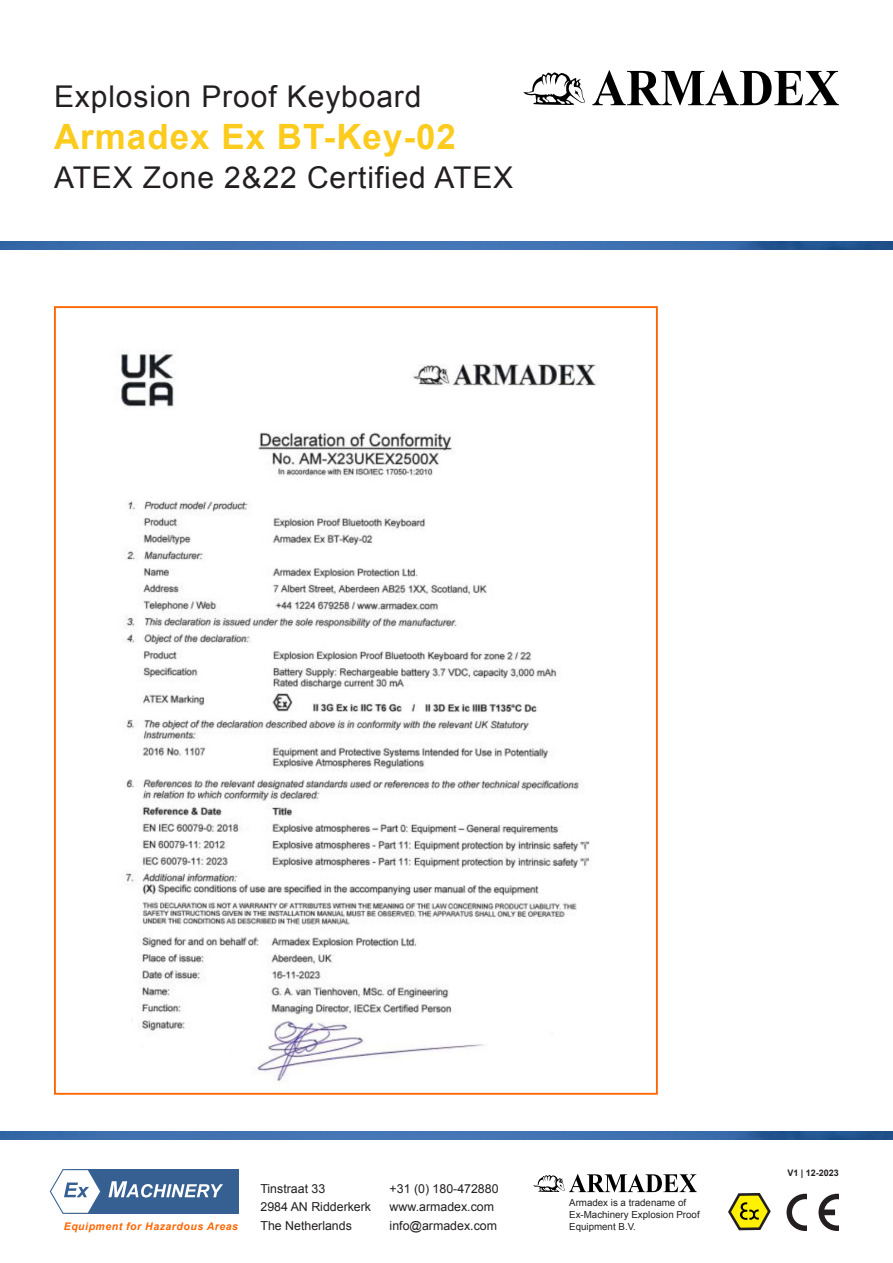
<style>
.page{position:relative;width:893px;height:1263px;background:#fff}
.page>*{position:absolute;margin:0;border:0;box-sizing:border-box;transform-origin:0 0}
.t1{font:700 34.95px "Arial";letter-spacing:.03em;color:#fbcb1d}
.t2{font:30px "Arial";letter-spacing:.03em;color:#231f20}
.t3{font:12.3px "Arial";color:#231f20}
.t4{font:italic 700 10.5px "Arial";letter-spacing:.05em;color:#ff6501}
.t5{font:9.75px/12px "Arial";color:#231f20}
.t6{font:700 9px "Arial";color:#231f20}
</style>
<div class="page">
<img style="left:0;top:241px;width:893px;height:9px">
<img style="left:0;top:1131px;width:893px;height:8px">
<svg style="left:786px;top:1194px;width:21px;height:37px"></svg>
<svg style="left:818px;top:1194px;width:21px;height:37px"></svg>
<svg style="left:728px;top:1193px;width:43px;height:38px"></svg>
<svg style="left:533px;top:1174px;width:164px;height:18px"></svg>
<div style="left:69px;top:1169px;width:169px;height:45px;background:#376092"></div>
<svg style="left:50px;top:1169px;width:50px;height:45px"></svg>
<svg style="left:108px;top:1181px;width:115px;height:16px"></svg>
<svg style="left:523px;top:72px;width:62px;height:33px"></svg>
<svg style="left:592px;top:70px;width:247px;height:35px"></svg>
<img style="left:121px;top:352px;width:478px;height:730px">
<p class="t2" style="left:54px;top:77px;width:369px">Explosion Proof Keyboard</p>
<p class="t1" style="left:54px;top:114px;width:403px">Armadex Ex BT-Key-02</p>
<p class="t2" style="left:54px;top:158px;width:461px">ATEX Zone 2&amp;22 Certified ATEX</p>
<p class="t3" style="left:390px;top:1180px;width:111px">+31 (0) 180-472880</p>
<p class="t3" style="left:390px;top:1199px;width:106px">www.armadex.com</p>
<p class="t3" style="left:260px;top:1180px;width:66px">Tinstraat 33</p>
<p class="t3" style="left:260px;top:1199px;width:112px">2984 AN Ridderkerk</p>
<p class="t3" style="left:260px;top:1218px;width:93px">The Netherlands</p>
<p class="t4" style="left:64px;top:1220px;width:176px">Equipment for Hazardous Areas</p>
<p class="t3" style="left:390px;top:1218px;width:109px">info@armadex.com</p>
<p class="t5" style="left:569px;top:1197px;width:132px">Armadex is a tradename of<br>Ex-Machinery Explosion Proof<br>Equipment B.V.</p>
<p class="t6" style="left:787px;top:1166px;width:53px">V1 | 12-2023</p>
</div>
